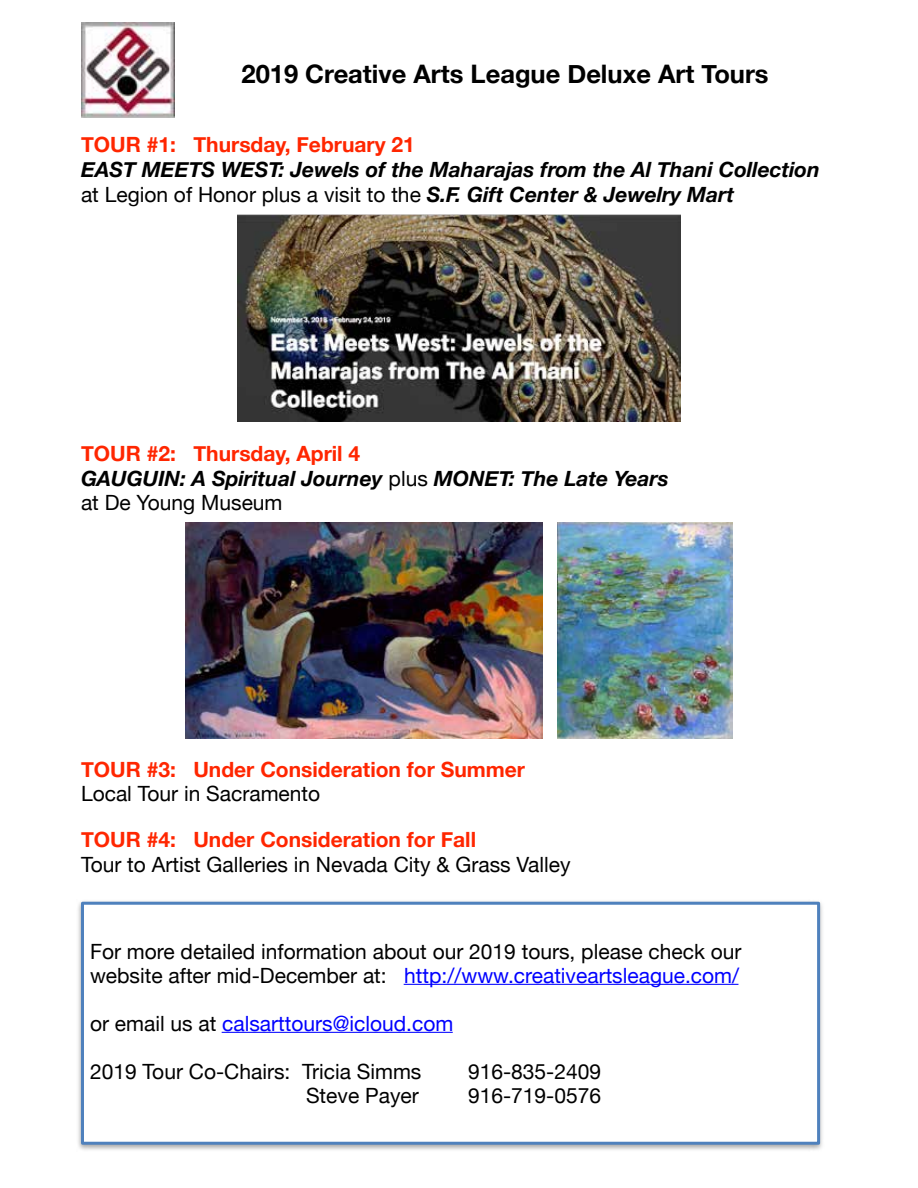
<style>
.page{position:relative;width:918px;height:1188px;background:#fff}
.page>*{position:absolute;margin:0;border:0;box-sizing:border-box;transform-origin:0 0}
.t1{font:700 25.5px "Helvetica Neue";color:#000}
.t2{font:21px/24px "Helvetica Neue";color:#000}
.t3{font:italic 700 21px/24.8px "Helvetica Neue";color:#000}
.t4{font:700 21px "Helvetica Neue";color:#ff2600}
.t5{font:21px "Helvetica Neue";color:#00f}
.s1{font-weight:400;font-style:normal}
.s2{font-style:normal;color:#ff2600}
.s3{color:#00f}
.s4{color:#000}
</style>
<div class="page">
<img style="left:237px;top:214px;width:444px;height:208px">
<img style="left:185px;top:522px;width:357px;height:216px">
<img style="left:557px;top:522px;width:176px;height:216px">
<img style="left:81px;top:23px;width:93px;height:94px">
<img style="left:78px;top:901px;width:745px;height:249px">
<div style="left:81px;top:902px;width:739px;height:243px;background:#fff;border:3px solid #4f81bd"></div>
<hr style="left:404px;top:984px;width:334px;height:1px;background:#00f">
<hr style="left:222px;top:1032px;width:231px;height:1px;background:#00f">
<p class="t1" style="left:242px;top:53px;width:529px">2019 Creative Arts League Deluxe Art Tours</p>
<p class="t4" style="left:81px;top:128px;width:335px">TOUR #1: Thursday, February 21</p>
<p class="t3" style="left:81px;top:157px;width:740px;line-height:25.5px">EAST MEETS WEST: Jewels of the Maharajas from the Al Thani Collection <span class="s1">at Legion of Honor plus a visit to the</span> S.F. Gift Center &amp; Jewelry Mart</p>
<p class="t3" style="left:81px;top:441px;width:589px"><span class="s2">TOUR #2: Thursday, April 4<br></span>GAUGUIN: A Spiritual Journey <span class="s1">plus</span> MONET: The Late Years <span class="s1">at De Young Museum</span></p>
<p class="t4" style="left:81px;top:753px;width:446px">TOUR #3: Under Consideration for Summer</p>
<p class="t2" style="left:81px;top:783px;width:241px">Local Tour in Sacramento</p>
<p class="t4" style="left:81px;top:824px;width:397px">TOUR #4: Under Consideration for Fall</p>
<p class="t2" style="left:81px;top:853px;width:491px">Tour to Artist Galleries in Nevada City &amp; Grass Valley</p>
<p class="t2" style="left:90px;top:940px;width:653px">For more detailed information about our 2019 tours, please check our website after mid-December at: <span class="s3">http://www.creativeartsleague.com/</span></p>
<p class="t5" style="left:90px;top:1008px;width:365px"><span class="s4">or email us at</span> calsarttours@icloud.com</p>
<p class="t2" style="left:90px;top:1060px;width:333px">2019 Tour Co-Chairs: Tricia Simms</p>
<p class="t2" style="left:468px;top:1060px;width:135px">916-835-2409</p>
<p class="t2" style="left:306px;top:1084px;width:114px">Steve Payer</p>
<p class="t2" style="left:468px;top:1084px;width:135px">916-719-0576</p>
</div>
